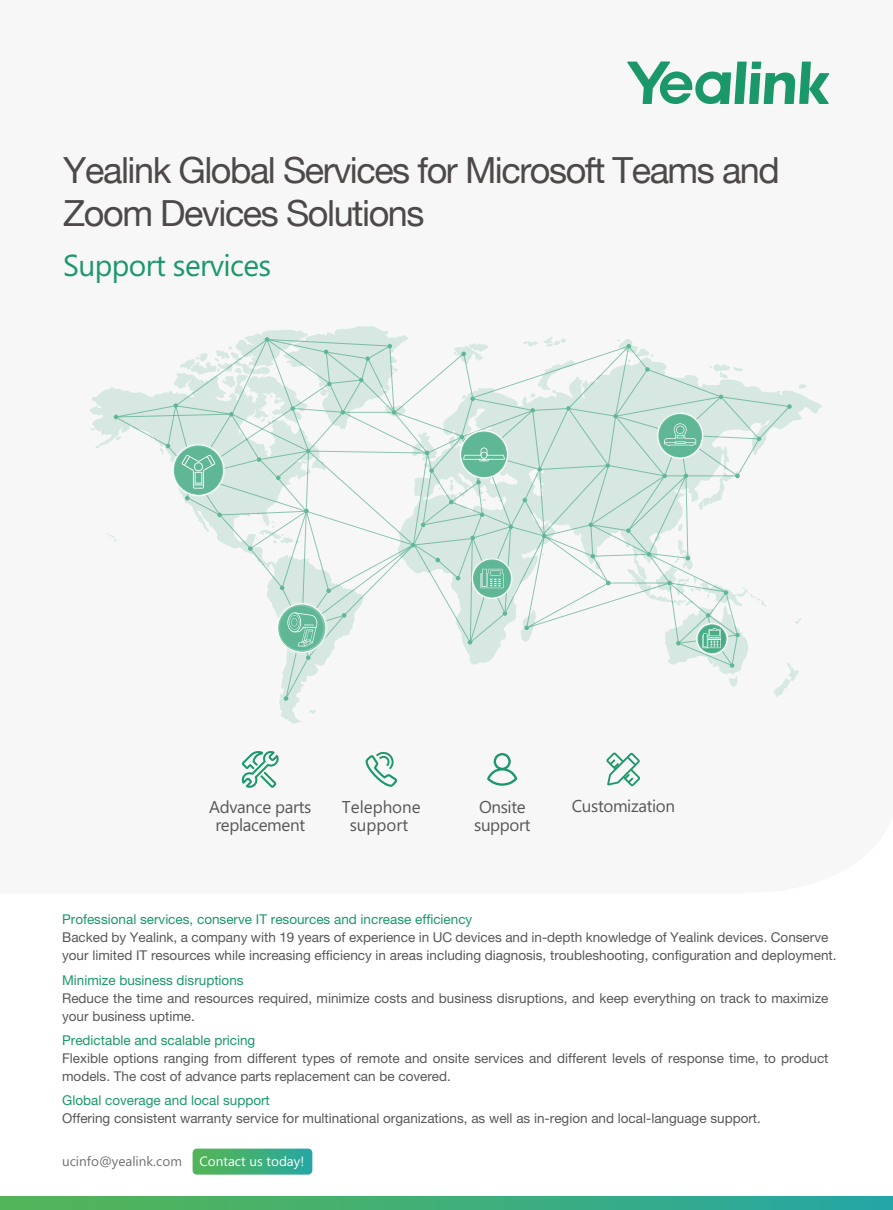
<style>
.page{position:relative;width:893px;height:1210px;background:#fff}
.page>*{position:absolute;margin:0;border:0;box-sizing:border-box;transform-origin:0 0}
.t1{font:36px/43.2px "Helvetica Neue LT";letter-spacing:-.04em;color:#4c4948}
.t2{font:30.3px "Microsoft Phags Pa";letter-spacing:-.02em;color:#1b986a}
.t3{font:17.1px/18.6px "Microsoft Phags Pa";letter-spacing:-.02em;color:#595757;text-align:center}
.t4{font:17.1px/18.6px "Microsoft Phags Pa";color:#595757;text-align:center}
.t5{font:13.5px/18px "Helvetica Neue LT Pro";color:#595757}
.t6{font:13.5px "Helvetica Neue LT Pro";color:#1b986a}
.t7{font:13.5px "Microsoft Phags Pa";color:#717071}
.t8{font:13.5px "Microsoft Phags Pa";color:#fff}
</style>
<div class="page">
<svg style="left:0;top:1196px;width:893px;height:14px;background:#3eae7a"></svg>
<svg style="left:627px;top:61px;width:202px;height:43px"></svg>
<svg style="left:242px;top:751px;width:37px;height:37px"></svg>
<svg style="left:365px;top:752px;width:32px;height:35px"></svg>
<svg style="left:487px;top:753px;width:30px;height:33px"></svg>
<svg style="left:606px;top:752px;width:34px;height:34px"></svg>
<svg style="left:193px;top:1148px;width:119px;height:26px;background:#43b07d"></svg>
<svg style="left:89px;top:326px;width:734px;height:397px"></svg>
<svg style="left:114px;top:337px;width:678px;height:364px"></svg>
<div style="left:471px;top:558px;width:42px;height:41px;border:2px solid #fff;border-radius:50%"></div>
<div style="left:472px;top:558px;width:40px;height:41px;border:1px solid #fff;border-radius:50%"></div>
<h1 class="t1" style="left:63px;top:148px;width:718px">Yealink Global Services for Microsoft Teams and<br>Zoom Devices Solutions</h1>
<h2 class="t2" style="left:63px;top:244px;width:209px">Support services</h2>
<p class="t3" style="left:209px;top:796px;width:104px">Advance parts replacement</p>
<p class="t3" style="left:474px;top:796px;width:58px;text-align:left">Onsite support</p>
<p class="t3" style="left:572px;top:796px;width:105px">Customization</p>
<p class="t4" style="left:342px;top:796px;width:80px">Telephone support</p>
<p class="t6" style="left:62px;top:911px;width:412px">Professional services, conserve IT resources and increase efficiency</p>
<p class="t5" style="left:62px;top:928px;width:776px">Backed by Yealink, a company with 19 years of experience in UC devices and in-depth knowledge of Yealink devices. Conserve your limited IT resources while increasing efficiency in areas including diagnosis, troubleshooting, configuration and deployment.</p>
<p class="t6" style="left:62px;top:971px;width:183px">Minimize business disruptions</p>
<p class="t5" style="left:62px;top:988px;width:768px">Reduce the time and resources required, minimize costs and business disruptions, and keep everything on track to maximize your business uptime.</p>
<p class="t6" style="left:62px;top:1031px;width:195px">Predictable and scalable pricing</p>
<p class="t5" style="left:62px;top:1048px;width:768px">Flexible options ranging from different types of remote and onsite services and different levels of response time, to product models. The cost of advance parts replacement can be covered.</p>
<p class="t6" style="left:62px;top:1091px;width:209px">Global coverage and local support</p>
<p class="t5" style="left:62px;top:1108px;width:700px">Offering consistent warranty service for multinational organizations, as well as in-region and local-language support.</p>
<p class="t7" style="left:62px;top:1151px;width:121px">ucinfo@yealink.com</p>
<p class="t8" style="left:200px;top:1152px;width:106px">Contact us today!</p>
</div>
